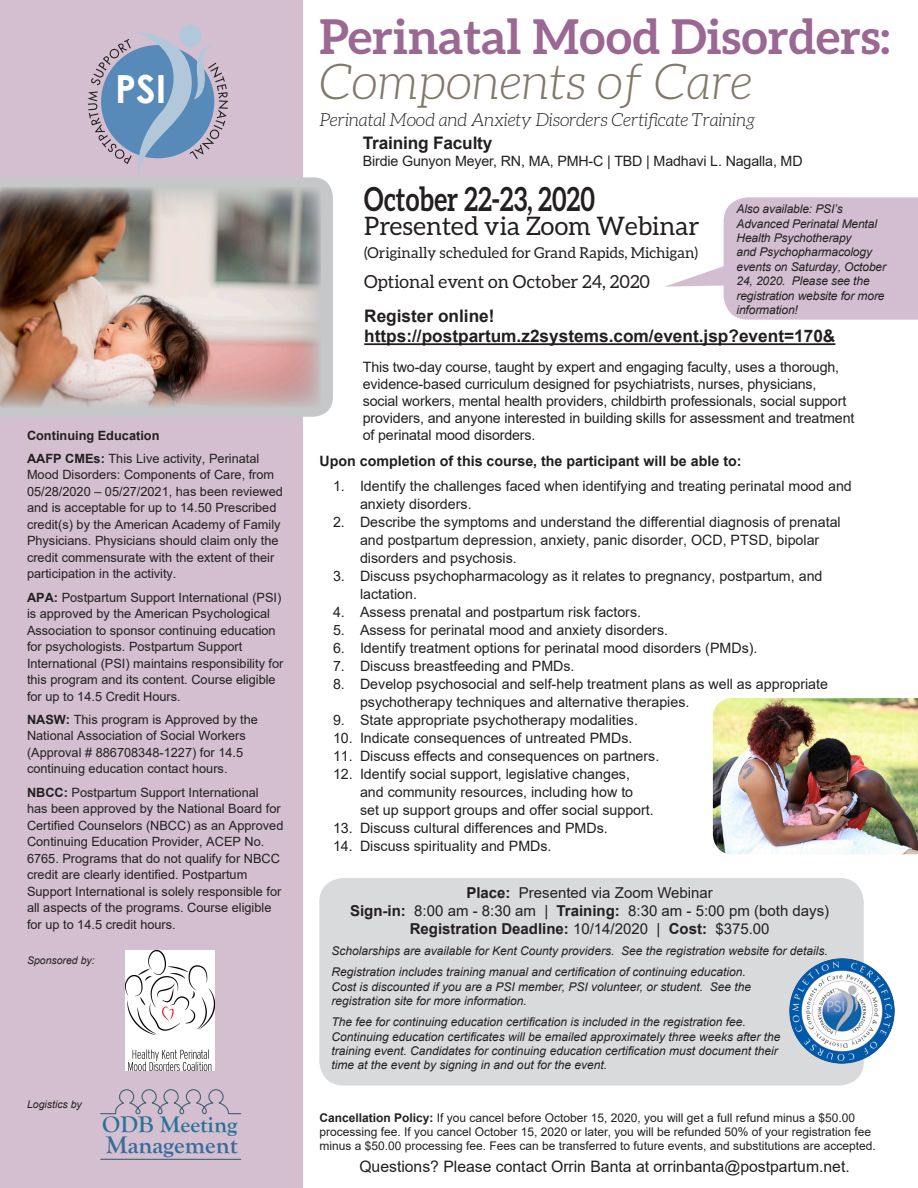
<style>
.page{position:relative;width:918px;height:1188px;background:#fff}
.page>*{position:absolute;margin:0;border:0;box-sizing:border-box;transform-origin:0 0}
.t1{font:italic 300 49.5px "Aleo";color:#807969}
.t2{font:700 48px "Aleo";color:#9b6793}
.t3{font:700 38.7px "Century Gothic";color:#fff}
.t4{font:700 33.15px "Aleo";color:#231f20;scale:.77 1}
.t5{font:25.5px "Aleo";color:#231f20}
.t6{font:700 24.9px "Goudy Old Style T";color:#376b9a}
.t7{font:700 23.4px "Goudy Old Style T";color:#2b7299}
.t8{font:italic 300 18px "Aleo";letter-spacing:-.01em;color:#231f20}
.t9{font:18px "Aleo";color:#231f20}
.t10{font:700 17.25px "Arial";color:#231f20}
.t11{font:15.75px "Arial";color:#231f20}
.t12{font:15px/18px "Arial";color:#231f20;text-align:center}
.t13{font:15px "Aleo";color:#231f20}
.t14{font:700 15px "Arial";color:#231f20}
.t15{font:14.25px/18px "Arial";color:#231f20}
.t16{font:700 14.25px "Arial";color:#231f20}
.t17{font:12.75px/16.5px "Arial";color:#231f20}
.t18{font:700 12.75px "Arial";color:#231f20}
.t19{font:italic 12px/14.4px "Arial";color:#231f20}
.t20{font:12px/14.4px "Arial";color:#231f20}
.t21{font:italic 10.5px "Arial";color:#231f20}
.s1{font-weight:700}
.s2{font-weight:400}
</style>
<div class="page">
<img style="left:713px;top:698px;width:205px;height:156px">
<div style="left:319px;top:878px;width:545px;height:208px;background:#d9dadc;border-radius:24px"></div>
<div style="left:0;top:0;width:302px;height:1188px;background:#d4bfd0"></div>
<img style="left:789px;top:959px;width:105px;height:105px">
<div style="left:0;top:177px;width:333px;height:240px;background:#c6c7c9"></div>
<img style="left:0;top:187px;width:321px;height:221px">
<hr style="left:364px;top:343px;width:471px;height:2px;background:#231f20">
<div style="left:179px;top:24px;width:23px;height:23px;background:#b2c8da;border-radius:50%"></div>
<svg style="left:88px;top:32px;width:141px;height:142px"></svg>
<svg style="left:665px;top:197px;width:253px;height:123px"></svg>
<svg style="left:100px;top:1089px;width:142px;height:71px"></svg>
<img style="left:126px;top:951px;width:89px;height:120px">
<p class="t3" style="left:115px;top:59px;width:53px">PSI</p>
<p class="t18" style="left:27px;top:426px;width:134px">Continuing Education</p>
<p class="t17" style="left:27px;top:450px;width:257px"><span class="s1">AAFP CMEs:</span> This Live activity, Perinatal Mood Disorders: Components of Care, from 05/28/2020 – 05/27/2021, has been reviewed and is acceptable for up to 14.50 Prescribed credit(s) by the American Academy of Family Physicians. Physicians should claim only the credit commensurate with the extent of their participation in the activity.</p>
<p class="t17" style="left:27px;top:589px;width:258px"><span class="s1">APA:</span> Postpartum Support International (PSI) is approved by the American Psychological Association to sponsor continuing education for psychologists. Postpartum Support International (PSI) maintains responsibility for this program and its content. Course eligible for up to 14.5 Credit Hours.</p>
<p class="t17" style="left:27px;top:711px;width:232px"><span class="s1">NASW:</span> This program is Approved by the National Association of Social Workers (Approval # 886708348-1227) for 14.5 continuing education contact hours.</p>
<p class="t17" style="left:27px;top:784px;width:258px"><span class="s1">NBCC:</span> Postpartum Support International<br>has been approved by the National Board for Certified Counselors (NBCC) as an Approved Continuing Education Provider, ACEP No.<br>6765. Programs that do not qualify for NBCC credit are clearly identified. Postpartum Support International is solely responsible for all aspects of the programs. Course eligible for up to 14.5 credit hours.</p>
<p class="t21" style="left:27px;top:954px;width:69px">Sponsored by:</p>
<p class="t21" style="left:27px;top:1097px;width:56px">Logistics by</p>
<p class="t7" style="left:102px;top:1112px;width:137px">ODB Meeting</p>
<p class="t6" style="left:106px;top:1131px;width:134px">Management</p>
<p class="t2" style="left:320px;top:9px;width:572px">Perinatal Mood Disorders:</p>
<p class="t1" style="left:320px;top:55px;width:434px">Components of Care</p>
<p class="t8" style="left:320px;top:109px;width:437px">Perinatal Mood and Anxiety Disorders Certificate Training</p>
<p class="t10" style="left:363px;top:131px;width:131px">Training Faculty</p>
<p class="t15" style="left:363px;top:152px;width:441px">Birdie Gunyon Meyer, RN, MA, PMH-C | TBD | Madhavi L. Nagalla, MD</p>
<p class="t4" style="left:364px;top:180px;width:301px">October 22-23, 2020</p>
<p class="t5" style="left:364px;top:212px;width:337px">Presented via Zoom Webinar</p>
<p class="t13" style="left:364px;top:244px;width:335px">(Originally scheduled for Grand Rapids, Michigan)</p>
<p class="t9" style="left:364px;top:271px;width:287px">Optional event on October 24, 2020</p>
<p class="t19" style="left:737px;top:202px;width:151px">Also available: PSI’s<br>Advanced Perinatal Mental<br>Health Psychotherapy<br>and Psychopharmacology events on Saturday, October<br>24, 2020. Please see the registration website for more information!</p>
<p class="t10" style="left:364px;top:303px;width:132px">Register online!</p>
<p class="t10" style="left:364px;top:324px;width:473px">https://postpartum.z2systems.com/event.jsp?event=170&amp;</p>
<p class="t15" style="left:363px;top:358px;width:493px;line-height:17.1px">This two-day course, taught by expert and engaging faculty, uses a thorough, evidence-based curriculum designed for psychiatrists, nurses, physicians, social workers, mental health providers, childbirth professionals, social support providers, and anyone interested in building skills for assessment and treatment of perinatal mood disorders.</p>
<p class="t16" style="left:320px;top:451px;width:424px">Upon completion of this course, the participant will be able to:</p>
<p class="t15" style="left:360px;top:477px;width:493px;text-indent:-27px">1. Identify the challenges faced when identifying and treating perinatal mood and anxiety disorders.</p>
<p class="t15" style="left:360px;top:513px;width:482px;text-indent:-27px">2. Describe the symptoms and understand the differential diagnosis of prenatal and postpartum depression, anxiety, panic disorder, OCD, PTSD, bipolar disorders and psychosis.</p>
<p class="t15" style="left:360px;top:567px;width:464px;text-indent:-27px">3. Discuss psychopharmacology as it relates to pregnancy, postpartum, and lactation.</p>
<p class="t15" style="left:333px;top:603px;width:310px">4. Assess prenatal and postpartum risk factors.</p>
<p class="t15" style="left:333px;top:621px;width:337px">5. Assess for perinatal mood and anxiety disorders.</p>
<p class="t15" style="left:333px;top:639px;width:426px">6. Identify treatment options for perinatal mood disorders (PMDs).</p>
<p class="t15" style="left:333px;top:657px;width:243px">7. Discuss breastfeeding and PMDs.</p>
<p class="t15" style="left:360px;top:675px;width:470px;text-indent:-27px">8. Develop psychosocial and self-help treatment plans as well as appropriate psychotherapy techniques and alternative therapies.</p>
<p class="t15" style="left:333px;top:711px;width:307px">9. State appropriate psychotherapy modalities.</p>
<p class="t15" style="left:333px;top:729px;width:301px">10. Indicate consequences of untreated PMDs.</p>
<p class="t15" style="left:333px;top:747px;width:328px">11. Discuss effects and consequences on partners.</p>
<p class="t15" style="left:360px;top:765px;width:295px;text-indent:-27px">12. Identify social support, legislative changes, and community resources, including how to set up support groups and offer social support.</p>
<p class="t15" style="left:333px;top:819px;width:276px">13. Discuss cultural differences and PMDs.</p>
<p class="t15" style="left:333px;top:837px;width:220px">14. Discuss spirituality and PMDs.</p>
<p class="t12" style="left:350px;top:884px;width:481px"><span class="s1">Place:</span> Presented via Zoom Webinar<br><span class="s1">Sign-in:</span> 8:00 am - 8:30 am | <span class="s1">Training:</span> 8:30 am - 5:00 pm (both days)</p>
<p class="t14" style="left:410px;top:918px;width:361px">Registration Deadline: <span class="s2">10/14/2020 |</span> Cost: <span class="s2">$375.00</span></p>
<p class="t19" style="left:332px;top:944px;width:498px">Scholarships are available for Kent County providers. See the registration website for details.</p>
<p class="t19" style="left:332px;top:965px;width:421px">Registration includes training manual and certification of continuing education.<br>Cost is discounted if you are a PSI member, PSI volunteer, or student. See the registration site for more information.</p>
<p class="t19" style="left:332px;top:1015px;width:450px">The fee for continuing education certification is included in the registration fee.<br>Continuing education certificates will be emailed approximately three weeks after the training event. Candidates for continuing education certification must document their time at the event by signing in and out for the event.</p>
<p class="t20" style="left:320px;top:1110px;width:558px"><span class="s1">Cancellation Policy:</span> If you cancel before October 15, 2020, you will get a full refund minus a $50.00 processing fee. If you cancel October 15, 2020 or later, you will be refunded 50% of your registration fee minus a $50.00 processing fee. Fees can be transferred to future events, and substitutions are accepted.</p>
<p class="t11" style="left:359px;top:1155px;width:492px">Questions? Please contact Orrin Banta at orrinbanta@postpartum.net.</p>
</div>
